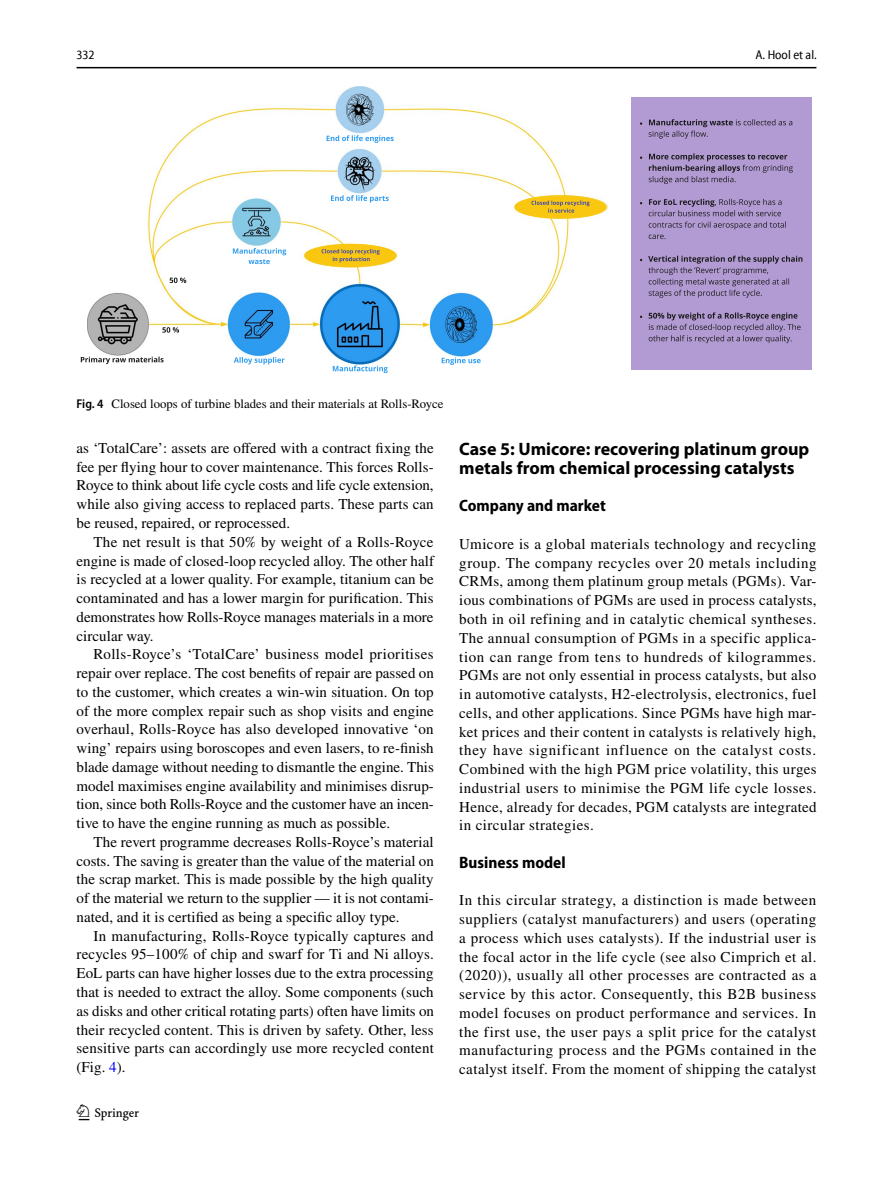
<style>
.page{position:relative;width:893px;height:1187px;background:#fff}
.page>*{position:absolute;margin:0;border:0;box-sizing:border-box;transform-origin:0 0}
.t1{font:22.5px "Springnew Regular 2";color:#000}
.t2{font:700 18px/18.8px "Myriad Pro";color:#000}
.t3{font:700 semi-condensed 16.5px "Myriad Pro";color:#000}
.t4{font:15px/18.8px "STIX";letter-spacing:.005em;color:#000;text-align:justify}
.t5{font:12.75px "STIX";color:#000}
.t6{font:semi-condensed 12.75px "Myriad Pro Unic";color:#000}
.s1{font-family:"Myriad Pro";font-weight:600;font-stretch:semi-condensed}
.s2{color:#00f}
</style>
<div class="page">
<hr style="left:77px;top:67px;width:739px;height:1px;background:#000">
<img style="left:87px;top:87px;width:520px;height:278px">
<svg style="left:333px;top:365px;width:55px;height:8px"></svg>
<svg style="left:442px;top:357px;width:39px;height:8px"></svg>
<svg style="left:327px;top:135px;width:67px;height:8px"></svg>
<svg style="left:331px;top:195px;width:58px;height:8px"></svg>
<svg style="left:233px;top:248px;width:53px;height:16px"></svg>
<svg style="left:81px;top:356px;width:83px;height:8px"></svg>
<svg style="left:162px;top:327px;width:17px;height:5px"></svg>
<svg style="left:514px;top:195px;width:92px;height:24px"></svg>
<div style="left:631px;top:98px;width:181px;height:272px;background:#b29ad2"></div>
<svg style="left:649px;top:119px;width:143px;height:20px"></svg>
<svg style="left:649px;top:153px;width:144px;height:31px"></svg>
<svg style="left:649px;top:199px;width:137px;height:30px"></svg>
<svg style="left:649px;top:235px;width:16px;height:4px"></svg>
<svg style="left:648px;top:255px;width:154px;height:43px"></svg>
<svg style="left:649px;top:312px;width:152px;height:31px"></svg>
<svg style="left:234px;top:357px;width:51px;height:7px"></svg>
<svg style="left:304px;top:244px;width:93px;height:23px"></svg>
<svg style="left:170px;top:277px;width:16px;height:6px"></svg>
<p class="t6" style="left:77px;top:50px;width:20px">332</p>
<p class="t6" style="left:755px;top:50px;width:63px">A. Hool et al.</p>
<p class="t5" style="left:77px;top:395px;width:368px"><span class="s1">Fig. 4</span> Closed loops of turbine blades and their materials at Rolls-Royce</p>
<p class="t4" style="left:77px;top:439px;width:359px">as ‘TotalCare’: assets are offered with a contract fixing the fee per flying hour to cover maintenance. This forces Rolls-Royce to think about life cycle costs and life cycle extension, while also giving access to replaced parts. These parts can be reused, repaired, or reprocessed.</p>
<p class="t4" style="left:77px;top:533px;width:359px;text-indent:17px">The net result is that 50% by weight of a Rolls-Royce engine is made of closed-loop recycled alloy. The other half is recycled at a lower quality. For example, titanium can be contaminated and has a lower margin for purification. This demonstrates how Rolls-Royce manages materials in a more circular way.</p>
<p class="t4" style="left:77px;top:646px;width:359px;text-indent:17px">Rolls-Royce’s ‘TotalCare’ business model prioritises repair over replace. The cost benefits of repair are passed on to the customer, which creates a win-win situation. On top of the more complex repair such as shop visits and engine overhaul, Rolls-Royce has also developed innovative ‘on wing’ repairs using boroscopes and even lasers, to re-finish blade damage without needing to dismantle the engine. This model maximises engine availability and minimises disrup&shy;tion, since both Rolls-Royce and the customer have an incen&shy;tive to have the engine running as much as possible.</p>
<p class="t4" style="left:77px;top:833px;width:359px;text-indent:17px">The revert programme decreases Rolls-Royce’s material costs. The saving is greater than the value of the material on the scrap market. This is made possible by the high quality of the material we return to the supplier — it is not contami&shy;nated, and it is certified as being a specific alloy type.</p>
<p class="t4" style="left:77px;top:927px;width:359px;text-indent:17px">In manufacturing, Rolls-Royce typically captures and recycles 95–100% of chip and swarf for Ti and Ni alloys.<br>EoL parts can have higher losses due to the extra processing that is needed to extract the alloy. Some components (such as disks and other critical rotating parts) often have limits on their recycled content. This is driven by safety. Other, less sensitive parts can accordingly use more recycled content (Fig. <span class="s2">4</span>).</p>
<h1 class="t1" style="left:79px;top:1104px;width:62px">1 3</h1>
<p class="t2" style="left:459px;top:439px;width:352px">Case 5: Umicore: recovering platinum group metals from chemical processing catalysts</p>
<p class="t3" style="left:459px;top:496px;width:148px">Company and market</p>
<p class="t4" style="left:459px;top:535px;width:359px">Umicore is a global materials technology and recycling group. The company recycles over 20 metals including CRMs, among them platinum group metals (PGMs). Var&shy;ious combinations of PGMs are used in process catalysts, both in oil refining and in catalytic chemical syntheses.<br>The annual consumption of PGMs in a specific applica&shy;tion can range from tens to hundreds of kilogrammes.<br>PGMs are not only essential in process catalysts, but also in automotive catalysts, H2-electrolysis, electronics, fuel cells, and other applications. Since PGMs have high mar&shy;ket prices and their content in catalysts is relatively high, they have significant influence on the catalyst costs.<br>Combined with the high PGM price volatility, this urges industrial users to minimise the PGM life cycle losses.<br>Hence, already for decades, PGM catalysts are integrated in circular strategies.</p>
<p class="t3" style="left:459px;top:853px;width:108px">Business model</p>
<p class="t4" style="left:459px;top:891px;width:359px">In this circular strategy, a distinction is made between suppliers (catalyst manufacturers) and users (operating a process which uses catalysts). If the industrial user is the focal actor in the life cycle (see also Cimprich et al. (2020)), usually all other processes are contracted as a service by this actor. Consequently, this B2B business model focuses on product performance and services. In the first use, the user pays a split price for the catalyst manufacturing process and the PGMs contained in the catalyst itself. From the moment of shipping the catalyst</p>
</div>
